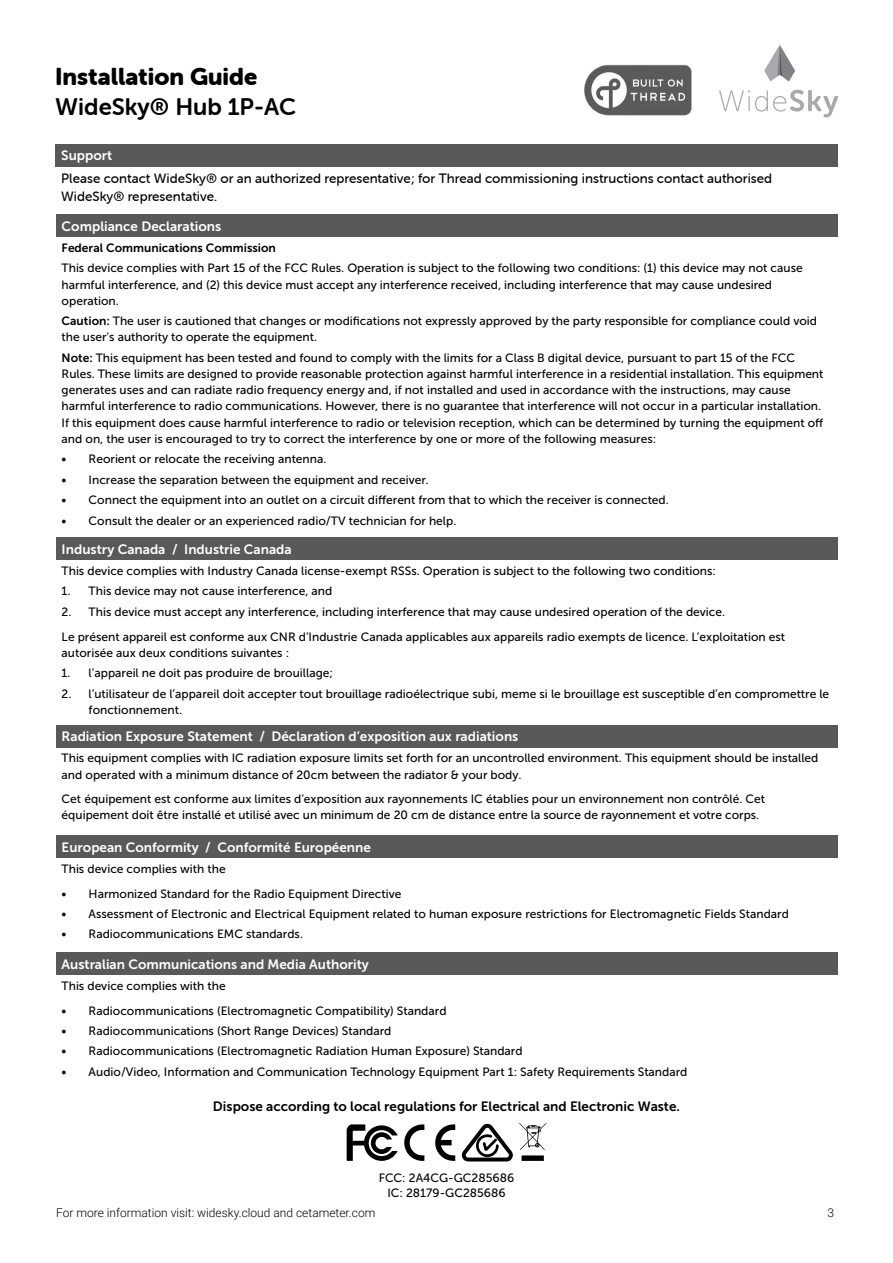
<style>
.page{position:relative;width:893px;height:1263px;background:#fff}
.page>*{position:absolute;margin:0;border:0;box-sizing:border-box;transform-origin:0 0}
.t1{font:24px "Museo Sans Rounded 900";color:#000}
.t2{font:24px "Museo Sans Rounded 700";color:#000}
.Bodytext{font:13.5px "Museo Sans 700";color:#fff}
.bodytext{font:13.5px/18px "Museo Sans Rounded 500";color:#000}
.t3{font:13.5px "Museo Sans 700";color:#000}
.Bodytext-2{font:12px/16.2px "Museo Sans 500";color:#000}
.t4{font:300 12px "Roboto";color:#000}
.Bodytext-3{font:12px "Museo Sans 700";color:#000}
.s1{font-family:"Museo Sans 700"}
</style>
<div class="page">
<svg style="left:719px;top:90px;width:119px;height:27px"></svg>
<svg style="left:764px;top:45px;width:31px;height:37px"></svg>
<img style="left:584px;top:64px;width:108px;height:52px">
<div style="left:55px;top:144px;width:783px;height:22px;background:#58595b"></div>
<div style="left:56px;top:215px;width:782px;height:22px;background:#58595b"></div>
<div style="left:56px;top:538px;width:782px;height:22px;background:#58595b"></div>
<div style="left:56px;top:725px;width:782px;height:22px;background:#58595b"></div>
<div style="left:56px;top:836px;width:782px;height:22px;background:#58595b"></div>
<div style="left:56px;top:953px;width:782px;height:22px;background:#58595b"></div>
<svg style="left:462px;top:1123px;width:51px;height:38px"></svg>
<svg style="left:435px;top:1124px;width:20px;height:37px"></svg>
<svg style="left:519px;top:1123px;width:27px;height:38px"></svg>
<svg style="left:347px;top:1124px;width:77px;height:37px"></svg>
<h1 class="t1" style="left:55px;top:63px;width:203px">Installation Guide</h1>
<h1 class="t2" style="left:55px;top:93px;width:242px">WideSky® Hub 1P-AC</h1>
<p class="Bodytext" style="left:61px;top:148px;width:53px">Support</p>
<p class="bodytext" style="left:61px;top:169px;width:712px">Please contact WideSky® or an authorized representative; for Thread commissioning instructions contact authorised<br>WideSky® representative.</p>
<p class="Bodytext" style="left:62px;top:219px;width:161px">Compliance Declarations</p>
<p class="Bodytext-3" style="left:62px;top:241px;width:216px">Federal Communications Commission</p>
<p class="Bodytext-2" style="left:62px;top:260px;width:743px">This device complies with Part 15 of the FCC Rules. Operation is subject to the following two conditions: (1) this device may not cause harmful interference, and (2) this device must accept any interference received, including interference that may cause undesired operation.</p>
<p class="Bodytext-2" style="left:62px;top:313px;width:757px"><span class="s1">Caution:</span> The user is cautioned that changes or modifications not expressly approved by the party responsible for compliance could void the user’s authority to operate the equipment.</p>
<p class="Bodytext-2" style="left:62px;top:350px;width:763px"><span class="s1">Note:</span> This equipment has been tested and found to comply with the limits for a Class B digital device, pursuant to part 15 of the FCC Rules. These limits are designed to provide reasonable protection against harmful interference in a residential installation. This equipment generates uses and can radiate radio frequency energy and, if not installed and used in accordance with the instructions, may cause harmful interference to radio communications. However, there is no guarantee that interference will not occur in a particular installation.<br>If this equipment does cause harmful interference to radio or television reception, which can be determined by turning the equipment off and on, the user is encouraged to try to correct the interference by one or more of the following measures:</p>
<p class="Bodytext-2" style="left:62px;top:451px;width:266px">• Reorient or relocate the receiving antenna.</p>
<p class="Bodytext-2" style="left:62px;top:472px;width:368px">• Increase the separation between the equipment and receiver.</p>
<p class="Bodytext-2" style="left:62px;top:492px;width:609px">• Connect the equipment into an outlet on a circuit different from that to which the receiver is connected.</p>
<p class="Bodytext-2" style="left:62px;top:512px;width:396px">• Consult the dealer or an experienced radio/TV technician for help.</p>
<p class="Bodytext" style="left:62px;top:542px;width:232px">Industry Canada / Industrie Canada</p>
<p class="Bodytext-2" style="left:62px;top:563px;width:656px">This device complies with Industry Canada license-exempt RSSs. Operation is subject to the following two conditions:</p>
<p class="Bodytext-2" style="left:62px;top:583px;width:272px">1. This device may not cause interference, and</p>
<p class="Bodytext-2" style="left:62px;top:604px;width:665px">2. This device must accept any interference, including interference that may cause undesired operation of the device.</p>
<p class="Bodytext-2" style="left:62px;top:628px;width:725px">Le présent appareil est conforme aux CNR d’Industrie Canada applicables aux appareils radio exempts de licence. L’exploitation est autorisée aux deux conditions suivantes :</p>
<p class="Bodytext-2" style="left:62px;top:665px;width:273px">1. l’appareil ne doit pas produire de brouillage;</p>
<p class="Bodytext-2" style="left:89px;top:685px;width:742px;text-indent:-27px">2. l’utilisateur de l’appareil doit accepter tout brouillage radioélectrique subi, meme si le brouillage est susceptible d’en compromettre le fonctionnement.</p>
<p class="Bodytext" style="left:62px;top:729px;width:458px">Radiation Exposure Statement / Déclaration d’exposition aux radiations</p>
<p class="Bodytext-2" style="left:62px;top:750px;width:758px">This equipment complies with IC radiation exposure limits set forth for an uncontrolled environment. This equipment should be installed and operated with a minimum distance of 20cm between the radiator &amp; your body.</p>
<p class="Bodytext-2" style="left:62px;top:791px;width:705px">Cet équipement est conforme aux limites d’exposition aux rayonnements IC établies pour un environnement non contrôlé. Cet équipement doit être installé et utilisé avec un minimum de 20 cm de distance entre la source de rayonnement et votre corps.</p>
<p class="Bodytext" style="left:62px;top:840px;width:311px">European Conformity / Conformité Européenne</p>
<p class="Bodytext-2" style="left:62px;top:861px;width:166px">This device complies with the</p>
<p class="Bodytext-2" style="left:62px;top:885px;width:341px">• Harmonized Standard for the Radio Equipment Directive</p>
<p class="Bodytext-2" style="left:62px;top:906px;width:729px">• Assessment of Electronic and Electrical Equipment related to human exposure restrictions for Electromagnetic Fields Standard</p>
<p class="Bodytext-2" style="left:62px;top:926px;width:243px">• Radiocommunications EMC standards.</p>
<p class="Bodytext" style="left:62px;top:957px;width:309px">Australian Communications and Media Authority</p>
<p class="Bodytext-2" style="left:62px;top:977px;width:166px">This device complies with the</p>
<p class="Bodytext-2" style="left:62px;top:1002px;width:386px">• Radiocommunications (Electromagnetic Compatibility) Standard</p>
<p class="Bodytext-2" style="left:62px;top:1023px;width:331px">• Radiocommunications (Short Range Devices) Standard</p>
<p class="Bodytext-2" style="left:62px;top:1043px;width:463px">• Radiocommunications (Electromagnetic Radiation Human Exposure) Standard</p>
<p class="Bodytext-2" style="left:62px;top:1064px;width:627px">• Audio/Video, Information and Communication Technology Equipment Part 1: Safety Requirements Standard</p>
<p class="t3" style="left:213px;top:1098px;width:468px">Dispose according to local regulations for Electrical and Electronic Waste.</p>
<p class="Bodytext-2" style="left:379px;top:1170px;width:137px">FCC: 2A4CG-GC285686</p>
<p class="Bodytext-2" style="left:387px;top:1185px;width:120px">IC: 28179-GC285686</p>
<p class="t4" style="left:56px;top:1204px;width:321px">For more information visit: widesky.cloud and cetameter.com</p>
<p class="t4" style="left:828px;top:1204px;width:8px">3</p>
</div>
